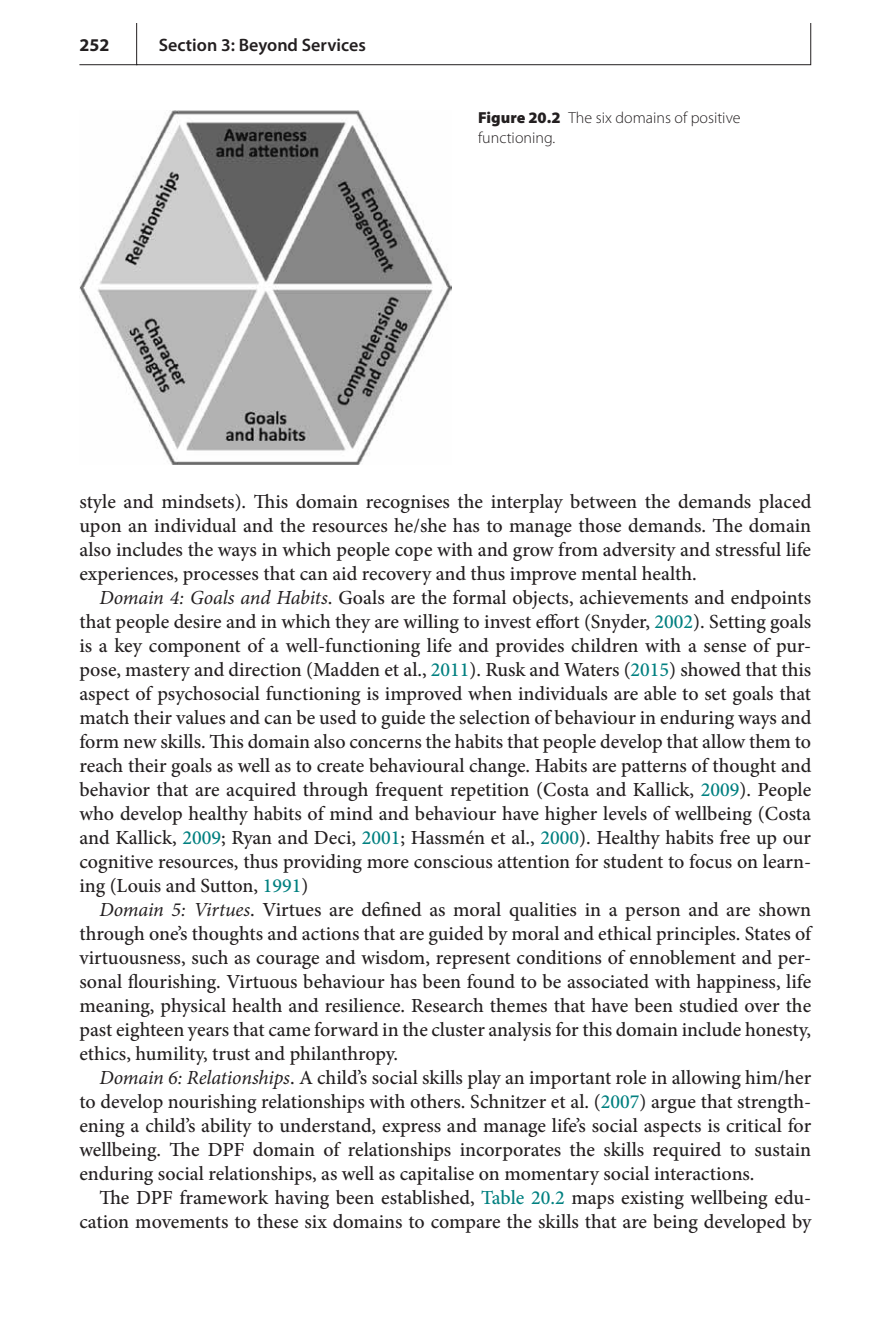
<style>
.page{position:relative;width:885px;height:1327px;background:#fff}
.page>*{position:absolute;margin:0;border:0;box-sizing:border-box;transform-origin:0 0}
.t1{font:500 20px/24px "Minion Pro";color:#231f20;text-align:justify}
.t2{font:600 18px "Myriad Pro";color:#231f20}
.t3{font:700 18px "Myriad Pro";color:#231f20}
.t4{font:300 16px/20px "Myriad Pro";color:#231f20}
.s1{font-weight:900}
.s2{font-weight:400;font-style:italic}
.s3{color:#008080}
</style>
<div class="page">
<svg style="left:136px;top:23px;width:675px;height:42px"></svg>
<hr style="left:79px;top:64px;width:58px;height:1px;background:#231f20">
<img style="left:79px;top:111px;width:372px;height:354px">
<p class="t3" style="left:79px;top:33px;width:31px">252</p>
<p class="t2" style="left:159px;top:34px;width:208px">Section 3: Beyond Services</p>
<p class="t4" style="left:478px;top:107px;width:264px"><span class="s1">Figure 20.2</span> The six domains of positive functioning.</p>
<p class="t1" style="left:79px;top:489px;width:733px">style and mindsets). This domain recognises the interplay between the demands placed upon an individual and the resources he/she has to manage those demands. The domain also includes the ways in which people cope with and grow from adversity and stressful life experiences, processes that can aid recovery and thus improve mental health.</p>
<p class="t1" style="left:79px;top:585px;width:733px;text-indent:20px"><span class="s2">Domain 4: Goals and Habits</span>. Goals are the formal objects, achievements and endpoints that people desire and in which they are willing to invest effort (Snyder, <span class="s3">2002</span>). Setting goals is a key component of a well-functioning life and provides children with a sense of pur&shy;pose, mastery and direction (Madden et al., <span class="s3">2011</span>). Rusk and Waters (<span class="s3">2015</span>) showed that this aspect of psychosocial functioning is improved when individuals are able to set goals that match their values and can be used to guide the selection of behaviour in enduring ways and form new skills. This domain also concerns the habits that people develop that allow them to reach their goals as well as to create behavioural change. Habits are patterns of thought and behavior that are acquired through frequent repetition (Costa and Kallick, <span class="s3">2009</span>). People who develop healthy habits of mind and behaviour have higher levels of wellbeing (Costa and Kallick, <span class="s3">2009</span>; Ryan and Deci, <span class="s3">2001</span>; Hassmén et al., <span class="s3">2000</span>). Healthy habits free up our cognitive resources, thus providing more conscious attention for student to focus on learn&shy;ing (Louis and Sutton, <span class="s3">1991</span>)</p>
<p class="t1" style="left:79px;top:897px;width:733px;text-indent:20px"><span class="s2">Domain 5: Virtues</span>. Virtues are defined as moral qualities in a person and are shown through one’s thoughts and actions that are guided by moral and ethical principles. States of virtuousness, such as courage and wisdom, represent conditions of ennoblement and per&shy;sonal flourishing. Virtuous behaviour has been found to be associated with happiness, life meaning, physical health and resilience. Research themes that have been studied over the past eighteen years that came forward in the cluster analysis for this domain include honesty, ethics, humility, trust and philanthropy.</p>
<p class="t1" style="left:79px;top:1065px;width:733px;text-indent:20px"><span class="s2">Domain 6: Relationships</span>. A child’s social skills play an important role in allowing him/her to develop nourishing relationships with others. Schnitzer et al. (<span class="s3">2007</span>) argue that strength&shy;ening a child’s ability to understand, express and manage life’s social aspects is critical for wellbeing. The DPF domain of relationships incorporates the skills required to sustain enduring social relationships, as well as capitalise on momentary social interactions.</p>
<p class="t1" style="left:79px;top:1185px;width:733px;text-align:right">The DPF framework having been established, <span class="s3">Table 20.2</span> maps existing wellbeing edu&shy;cation movements to these six domains to compare the skills that are being developed by</p>
</div>
